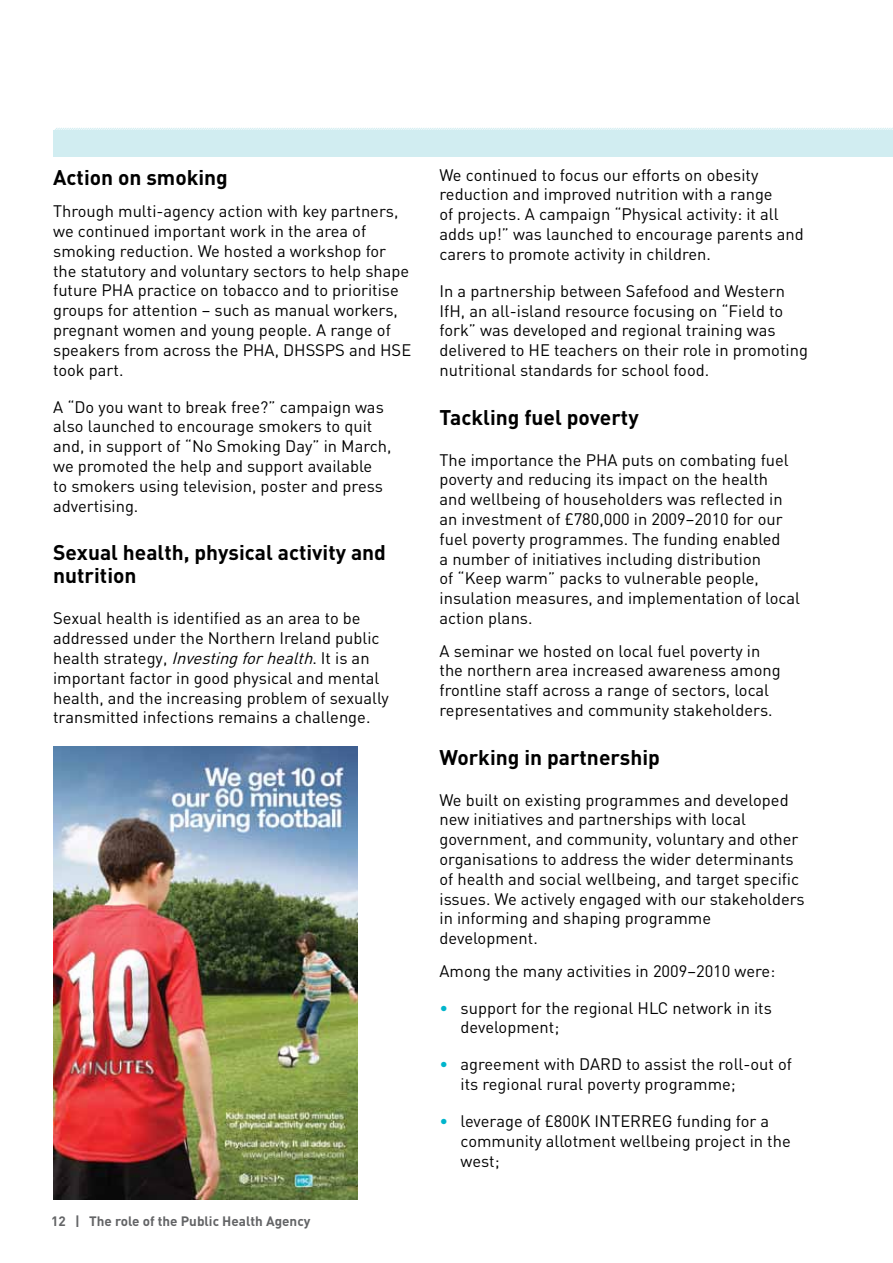
<style>
.page{position:relative;width:893px;height:1263px;background:#fff}
.page>*{position:absolute;margin:0;border:0;box-sizing:border-box;transform-origin:0 0}
.t1{font:700 21px/23.1px "DIN";color:#000}
.t2{font:16.5px/19.8px "DIN";color:#000}
.t3{font:700 13.5px "DIN";color:#636466}
.s1{font-style:italic}
.s2{color:#00b5cc}
</style>
<div class="page">
<img style="left:53px;top:747px;width:305px;height:452px">
<div style="left:53px;top:130px;width:840px;height:26px;background:#d1edf1"></div>
<svg style="left:55px;top:127px;width:838px;height:3px"></svg>
<p class="t1" style="left:53px;top:165px;width:176px">Action on smoking</p>
<p class="t2" style="left:53px;top:201px;width:360px">Through multi-agency action with key partners, we continued important work in the area of smoking reduction. We hosted a workshop for the statutory and voluntary sectors to help shape future PHA practice on tobacco and to prioritise groups for attention – such as manual workers, pregnant women and young people. A range of speakers from across the PHA, DHSSPS and HSE took part.</p>
<p class="t2" style="left:53px;top:396px;width:340px">A “Do you want to break free?” campaign was also launched to encourage smokers to quit and, in support of “No Smoking Day” in March, we promoted the help and support available<br>to smokers using television, poster and press advertising.</p>
<p class="t1" style="left:53px;top:540px;width:334px">Sexual health, physical activity and nutrition</p>
<p class="t2" style="left:53px;top:608px;width:337px">Sexual health is identified as an area to be addressed under the Northern Ireland public health strategy, <span class="s1">Investingforhealth</span>. It is an important factor in good physical and mental health, and the increasing problem of sexually transmitted infections remains a challenge.</p>
<p class="t3" style="left:51px;top:1213px;width:261px">12 | The role of the Public Health Agency</p>
<p class="t2" style="left:440px;top:165px;width:366px">We continued to focus our efforts on obesity reduction and improved nutrition with a range<br>of projects. A campaign “Physical activity: it all adds up!” was launched to encourage parents and carers to promote activity in children.</p>
<p class="t2" style="left:440px;top:281px;width:370px">In a partnership between Safefood and Western IfH, an all-island resource focusing on “Field to fork” was developed and regional training was delivered to HE teachers on their role in promoting nutritional standards for school food.</p>
<p class="t1" style="left:440px;top:404px;width:201px">Tackling fuel poverty</p>
<p class="t2" style="left:440px;top:449px;width:362px">The importance the PHA puts on combating fuel poverty and reducing its impact on the health<br>and wellbeing of householders was reflected in an investment of £780,000 in 2009–2010 for our fuel poverty programmes. The funding enabled<br>a number of initiatives including distribution<br>of “Keep warm” packs to vulnerable people, insulation measures, and implementation of local action plans.</p>
<p class="t2" style="left:440px;top:640px;width:343px">A seminar we hosted on local fuel poverty in the northern area increased awareness among frontline staff across a range of sectors, local representatives and community stakeholders.</p>
<p class="t1" style="left:440px;top:744px;width:222px">Working in partnership</p>
<p class="t2" style="left:440px;top:789px;width:367px">We built on existing programmes and developed new initiatives and partnerships with local government, and community, voluntary and other organisations to address the wider determinants of health and social wellbeing, and target specific issues. We actively engaged with our stakeholders in informing and shaping programme development.</p>
<p class="t2" style="left:440px;top:961px;width:337px">Among the many activities in 2009–2010 were:</p>
<p class="t2" style="left:461px;top:997px;width:313px;text-indent:-21px"><span class="s2">•</span> support for the regional HLC network in its development;</p>
<p class="t2" style="left:461px;top:1054px;width:333px;text-indent:-21px"><span class="s2">•</span> agreement with DARD to assist the roll-out of its regional rural poverty programme;</p>
<p class="t2" style="left:461px;top:1111px;width:332px;text-indent:-21px"><span class="s2">•</span> leverage of £800K INTERREG funding for a community allotment wellbeing project in the west;</p>
</div>
